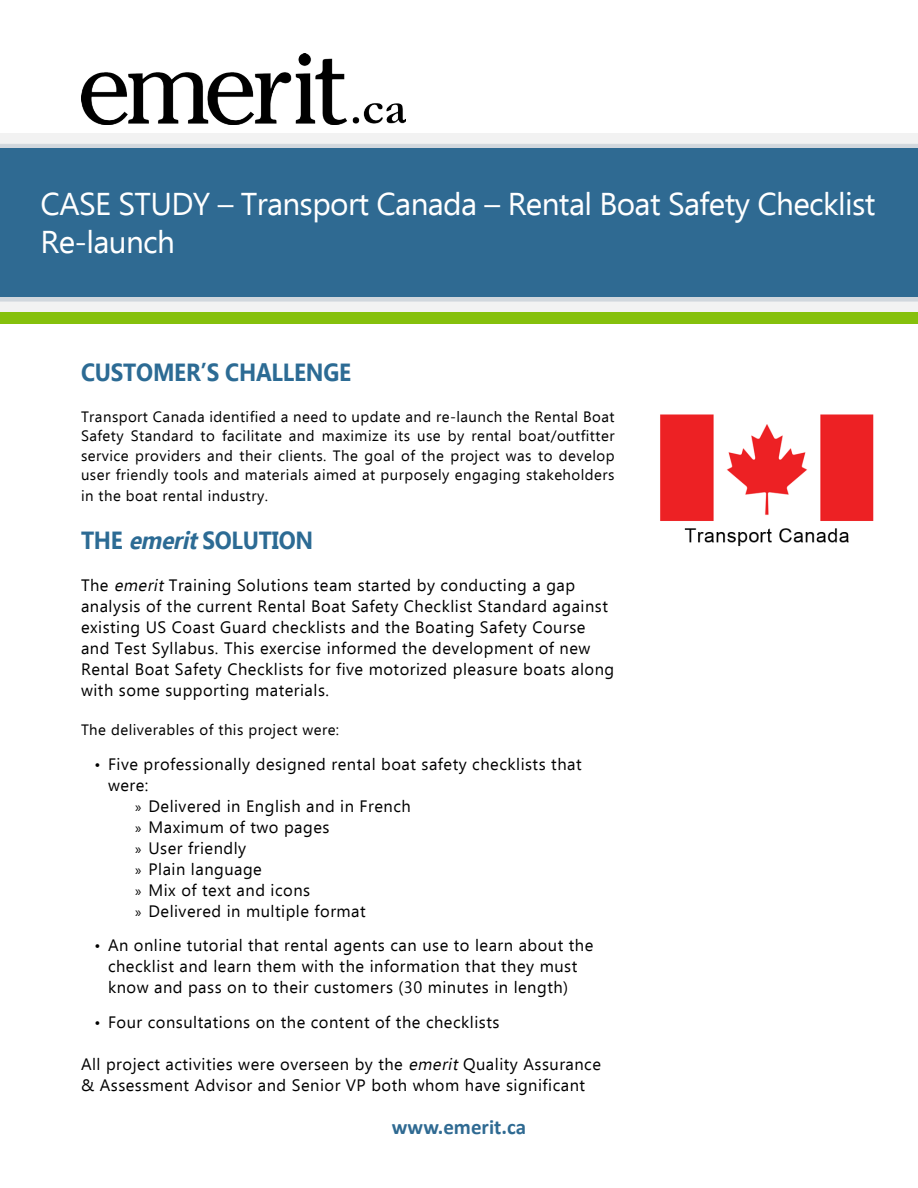
<style>
.page{position:relative;width:918px;height:1188px;background:#fff}
.page>*{position:absolute;margin:0;border:0;box-sizing:border-box;transform-origin:0 0}
.t1{font:31.5px/37.8px "Ebrima";letter-spacing:-.02em;color:#fff}
.t2{font:700 24.75px "Ebrima";letter-spacing:-.01em;color:#2c6b94;scale:.91 1}
.t3{font:700 21px "Calibri";color:#2f6a92}
.t4{font:16.5px/21px "Ebrima";letter-spacing:.03em;color:#000}
.t5{font:15px/19.5px "Ebrima";letter-spacing:.03em;color:#000;text-align:justify}
.s1{font-style:italic}
.s2{font-size:15px}
.s3{font-family:"Myriad Pro";font-size:15px}
</style>
<div class="page">
<img style="left:660px;top:414px;width:214px;height:132px">
<div style="left:0;top:297px;width:918px;height:27px;background:#85c00c"></div>
<svg style="left:0;top:133px;width:918px;height:15px;fill:#f2f2f2"></svg>
<svg style="left:0;top:297px;width:918px;height:15px;fill:#f2f2f2"></svg>
<div style="left:0;top:148px;width:918px;height:149px;background:#2f6a92"></div>
<img style="left:81px;top:54px;width:324px;height:70px">
<p class="t1" style="left:40px;top:187px;width:837px">CASE STUDY – Transport Canada – Rental Boat Safety Checklist<br>Re-launch</p>
<p class="t2" style="left:81px;top:354px;width:298px">CUSTOMER’S CHALLENGE</p>
<p class="t5" style="left:81px;top:408px;width:535px">Transport Canada identified a need to update and re-launch the Rental Boat Safety Standard to facilitate and maximize its use by rental boat/outfitter service providers and their clients. The goal of the project was to develop user friendly tools and materials aimed at purposely engaging stakeholders</p>
<p class="t5" style="left:81px;top:487px;width:188px">in the boat rental industry.</p>
<p class="t2" style="left:81px;top:522px;width:257px">THE <span class="s1">emerit</span>SOLUTION</p>
<p class="t4" style="left:81px;top:576px;width:535px">The <span class="s1">emerit</span> Training Solutions team started by conducting a gap analysis of the current Rental Boat Safety Checklist Standard against existing US Coast Guard checklists and the Boating Safety Course and Test Syllabus. This exercise informed the development of new Rental Boat Safety Checklists for five motorized pleasure boats along with some supporting materials.</p>
<p class="t5" style="left:81px;top:721px;width:260px">The deliverables of this project were:</p>
<p class="t4" style="left:108px;top:754px;width:475px;text-indent:-14px"><span class="s2">•</span> Five professionally designed rental boat safety checklists that were:</p>
<p class="t4" style="left:135px;top:796px;width:277px"><span class="s3">»</span> Delivered in English and in French</p>
<p class="t4" style="left:135px;top:817px;width:196px"><span class="s3">»</span> Maximum of two pages</p>
<p class="t4" style="left:135px;top:838px;width:113px"><span class="s3">»</span> User friendly</p>
<p class="t4" style="left:135px;top:859px;width:128px"><span class="s3">»</span> Plain language</p>
<p class="t4" style="left:135px;top:880px;width:177px"><span class="s3">»</span> Mix of text and icons</p>
<p class="t4" style="left:135px;top:901px;width:232px"><span class="s3">»</span> Delivered in multiple format</p>
<p class="t4" style="left:108px;top:936px;width:487px;text-indent:-14px"><span class="s2">•</span> An online tutorial that rental agents can use to learn about the checklist and learn them with the information that they must know and pass on to their customers (30 minutes in length)</p>
<p class="t4" style="left:94px;top:1012px;width:406px"><span class="s2">•</span> Four consultations on the content of the checklists</p>
<p class="t4" style="left:81px;top:1054px;width:522px">All project activities were overseen by the <span class="s1">emerit</span> Quality Assurance &amp; Assessment Advisor and Senior VP both whom have significant</p>
<p class="t3" style="left:392px;top:1114px;width:136px">www.emerit.ca</p>
</div>
